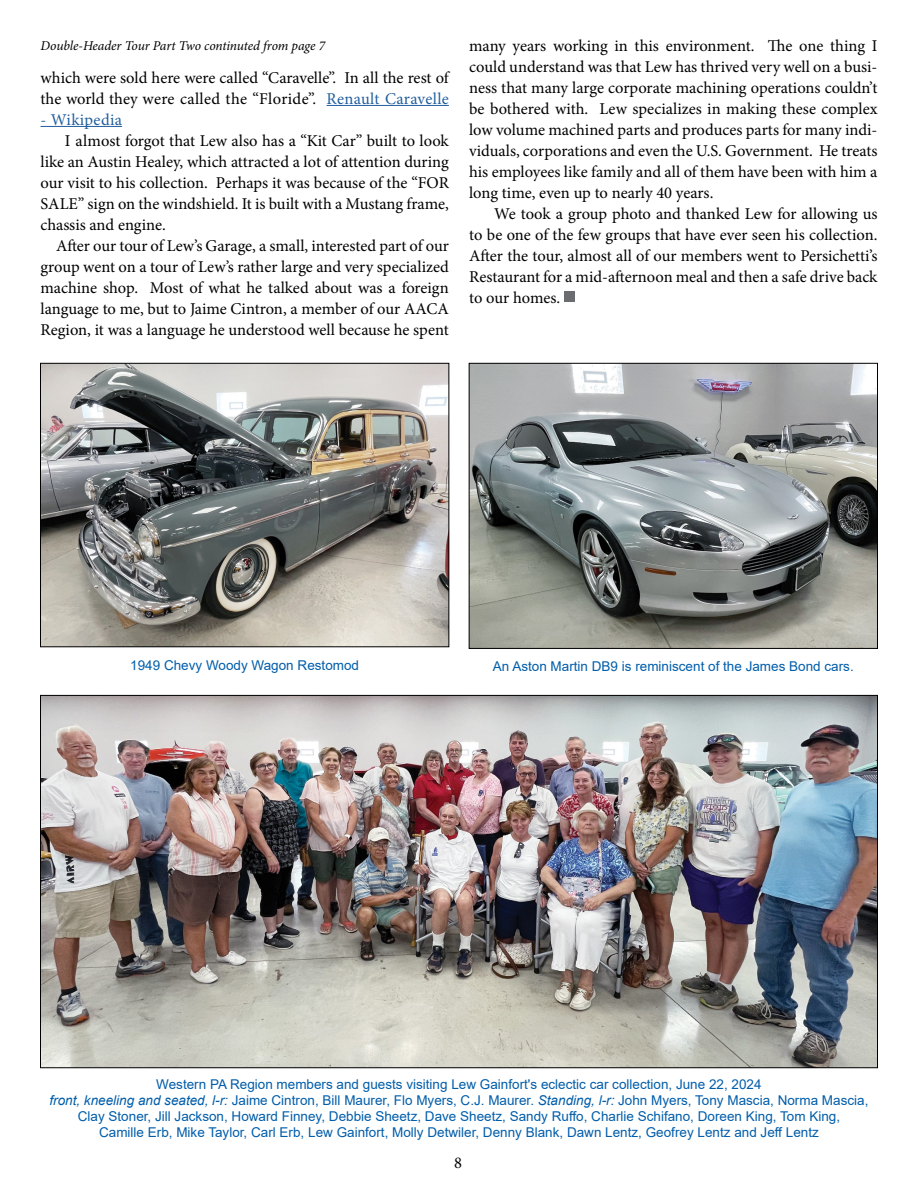
<style>
.page{position:relative;width:918px;height:1188px;background:#fff}
.page>*{position:absolute;margin:0;border:0;box-sizing:border-box;transform-origin:0 0}
.t1{font:16.5px/21px "Minion Pro";color:#000;text-align:justify}
.t2{font:16.5px "Minion Pro";letter-spacing:.025em;color:#215e9e}
.t3{font:13.5px/16.2px "Arial";color:#005daa;text-align:center}
.t4{font:italic 13.5px "Minion Pro";letter-spacing:-.01em;color:#000}
.s1{color:#215e9e}
.s2{font-style:italic}
</style>
<div class="page">
<img style="left:42px;top:697px;width:834px;height:369px">
<hr style="left:327px;top:105px;width:122px;height:1px;background:#215e9e">
<hr style="left:40px;top:126px;width:82px;height:1px;background:#215e9e">
<img style="left:42px;top:365px;width:405px;height:280px">
<div style="left:40px;top:363px;width:409px;height:284px;border:1px solid #000"></div>
<img style="left:471px;top:365px;width:405px;height:282px">
<div style="left:469px;top:363px;width:409px;height:286px;border:1px solid #000"></div>
<div style="left:565px;top:291px;width:10px;height:10px;background:#6b6c6f"></div>
<p class="t4" style="left:40px;top:37px;width:286px">Double-Header Tour Part Two continuted from page 7</p>
<p class="t1" style="left:40px;top:67px;width:410px">which were sold here were called “Caravelle”. In all the rest of the world they were called the “Floride”. <span class="s1">Renault Caravelle</span></p>
<p class="t2" style="left:40px;top:108px;width:83px">- Wikipedia</p>
<p class="t1" style="left:40px;top:130px;width:410px;text-indent:24px">I almost forgot that Lew also has a “Kit Car” built to look like an Austin Healey, which attracted a lot of attention during our visit to his collection. Perhaps it was because of the “FOR SALE” sign on the windshield. It is built with a Mustang frame, chassis and engine.</p>
<p class="t1" style="left:40px;top:235px;width:410px;text-indent:16px">After our tour of Lew’s Garage, a small, interested part of our group went on a tour of Lew’s rather large and very specialized machine shop. Most of what he talked about was a foreign language to me, but to Jaime Cintron, a member of our AACA Region, it was a language he understood well because he spent</p>
<p class="t1" style="left:469px;top:35px;width:410px">many years working in this environment. The one thing I could understand was that Lew has thrived very well on a busi&shy;ness that many large corporate machining operations couldn’t be bothered with. Lew specializes in making these complex low volume machined parts and produces parts for many indi&shy;viduals, corporations and even the U.S. Government. He treats his employees like family and all of them have been with him a long time, even up to nearly 40 years.</p>
<p class="t1" style="left:469px;top:203px;width:410px;text-indent:25px">We took a group photo and thanked Lew for allowing us to be one of the few groups that have ever seen his collection.<br>After the tour, almost all of our members went to Persichetti’s Restaurant for a mid-afternoon meal and then a safe drive back to our homes.</p>
<p class="t3" style="left:130px;top:657px;width:230px">1949 Chevy Woody Wagon Restomod</p>
<p class="t3" style="left:493px;top:658px;width:362px">An Aston Martin DB9 is reminiscent of the James Bond cars.</p>
<p class="t3" style="left:49px;top:1076px;width:821px">Western PA Region members and guests visiting Lew Gainfort's eclectic car collection, June 22, 2024<br><span class="s2">front, kneeling and seated, l-r:</span> Jaime Cintron, Bill Maurer, Flo Myers, C.J. Maurer. <span class="s2">Standing, l-r:</span> John Myers, Tony Mascia, Norma Mascia, Clay Stoner, Jill Jackson, Howard Finney, Debbie Sheetz, Dave Sheetz, Sandy Ruffo, Charlie Schifano, Doreen King, Tom King,<br>Camille Erb, Mike Taylor, Carl Erb, Lew Gainfort, Molly Detwiler, Denny Blank, Dawn Lentz, Geofrey Lentz and Jeff Lentz</p>
<p class="t1" style="left:454px;top:1153px;width:9px">8</p>
</div>
